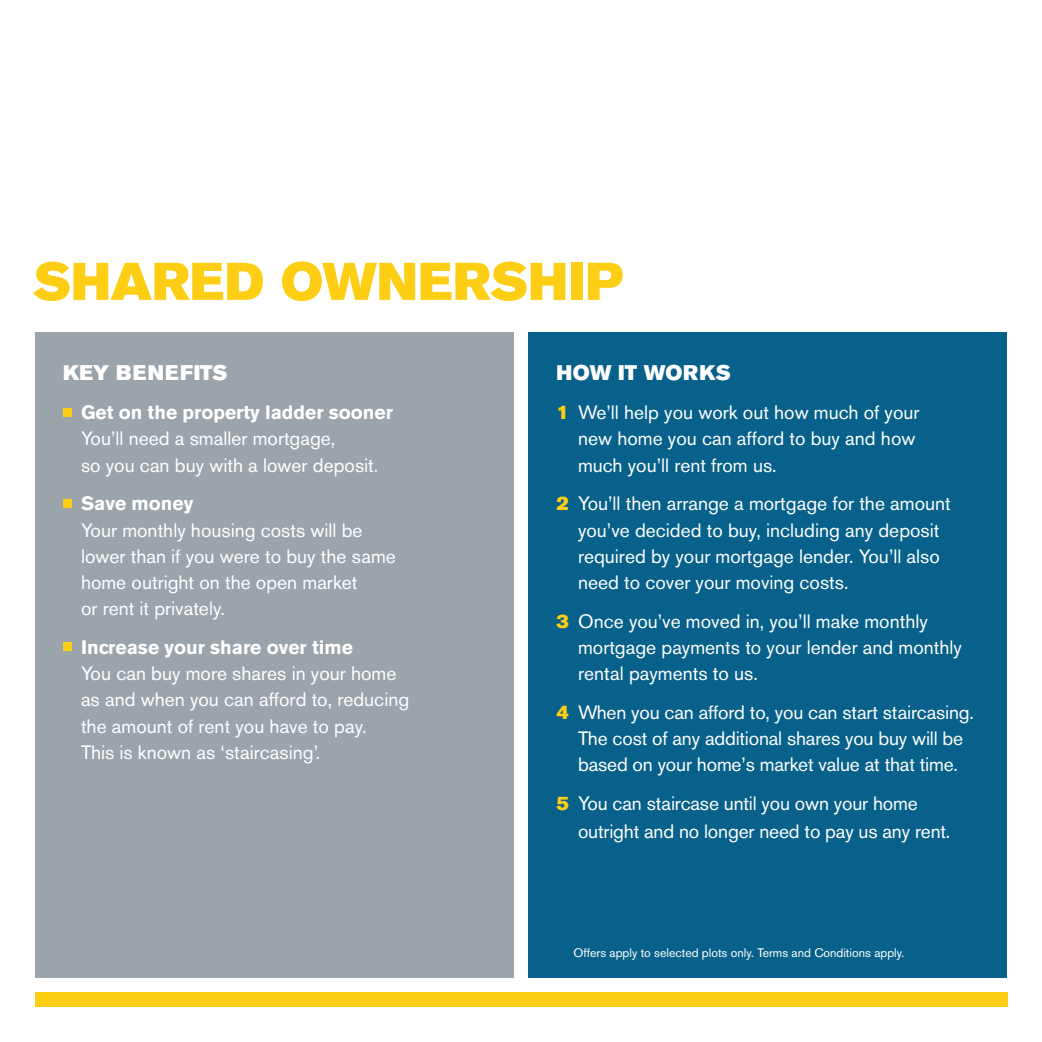
<style>
.page{position:relative;width:1042px;height:1042px;background:#fff}
.page>*{position:absolute;margin:0;border:0;box-sizing:border-box;transform-origin:0 0}
.t1{font:52.5px "Akzidenz Grotesk BE Super";letter-spacing:.005em;color:#fece15}
.t2{font:21px "Akzidenz Grotesk BE Super";letter-spacing:.015em;color:#fff}
.t3{font:19.25px/26.2px "Akzidenz Grotesk BE";color:#fff}
.t4{font:12.25px "Akzidenz Grotesk BE";color:#fff}
.s1{font-weight:700}
.s2{font-family:"Akzidenz Grotesk BE Super";color:#fece15}
</style>
<div class="page">
<div style="left:528px;top:332px;width:479px;height:645px;background:#08618a"></div>
<div style="left:35px;top:332px;width:478px;height:645px;background:#9ba4ab"></div>
<div style="left:63px;top:407px;width:9px;height:9px;background:#fece15"></div>
<div style="left:63px;top:499px;width:9px;height:9px;background:#fece15"></div>
<div style="left:63px;top:642px;width:9px;height:9px;background:#fece15"></div>
<div style="left:35px;top:992px;width:972px;height:15px;background:#fece15"></div>
<p class="t1" style="left:33px;top:251px;width:591px">SHARED OWNERSHIP</p>
<p class="t2" style="left:63px;top:361px;width:166px">KEY BENEFITS</p>
<p class="t3" style="left:81px;top:399px;width:313px"><span class="s1">Get on the property ladder sooner<br></span>You’ll need a smaller mortgage,<br>so you can buy with a lower deposit.</p>
<p class="t3" style="left:81px;top:490px;width:316px"><span class="s1">Save money<br></span>Your monthly housing costs will be lower than if you were to buy the same home outright on the open market<br>or rent it privately.</p>
<p class="t3" style="left:81px;top:634px;width:330px"><span class="s1">Increase your share over time<br></span>You can buy more shares in your home as and when you can afford to, reducing the amount of rent you have to pay.<br>This is known as ‘staircasing’.</p>
<p class="t2" style="left:556px;top:361px;width:176px">HOW IT WORKS</p>
<p class="t3" style="left:578px;top:399px;width:343px;text-indent:-22px"><span class="s2">1</span> We’ll help you work out how much of your new home you can afford to buy and how much you’ll rent from us.</p>
<p class="t3" style="left:578px;top:490px;width:374px;text-indent:-22px"><span class="s2">2</span> You’ll then arrange a mortgage for the amount you’ve decided to buy, including any deposit required by your mortgage lender. You’ll also need to cover your moving costs.</p>
<p class="t3" style="left:578px;top:608px;width:385px;text-indent:-22px"><span class="s2">3</span> Once you’ve moved in, you’ll make monthly mortgage payments to your lender and monthly rental payments to us.</p>
<p class="t3" style="left:556px;top:699px;width:419px;text-align:center"><span class="s2">4</span> When you can afford to, you can start staircasing.<br>The cost of any additional shares you buy will be based on your home’s market value at that time.</p>
<p class="t3" style="left:578px;top:789px;width:374px;line-height:28px;text-indent:-22px"><span class="s2">5</span> You can staircase until you own your home outright and no longer need to pay us any rent.</p>
<p class="t4" style="left:573px;top:945px;width:332px">Offers apply to selected plots only. Terms and Conditions apply.</p>
</div>
